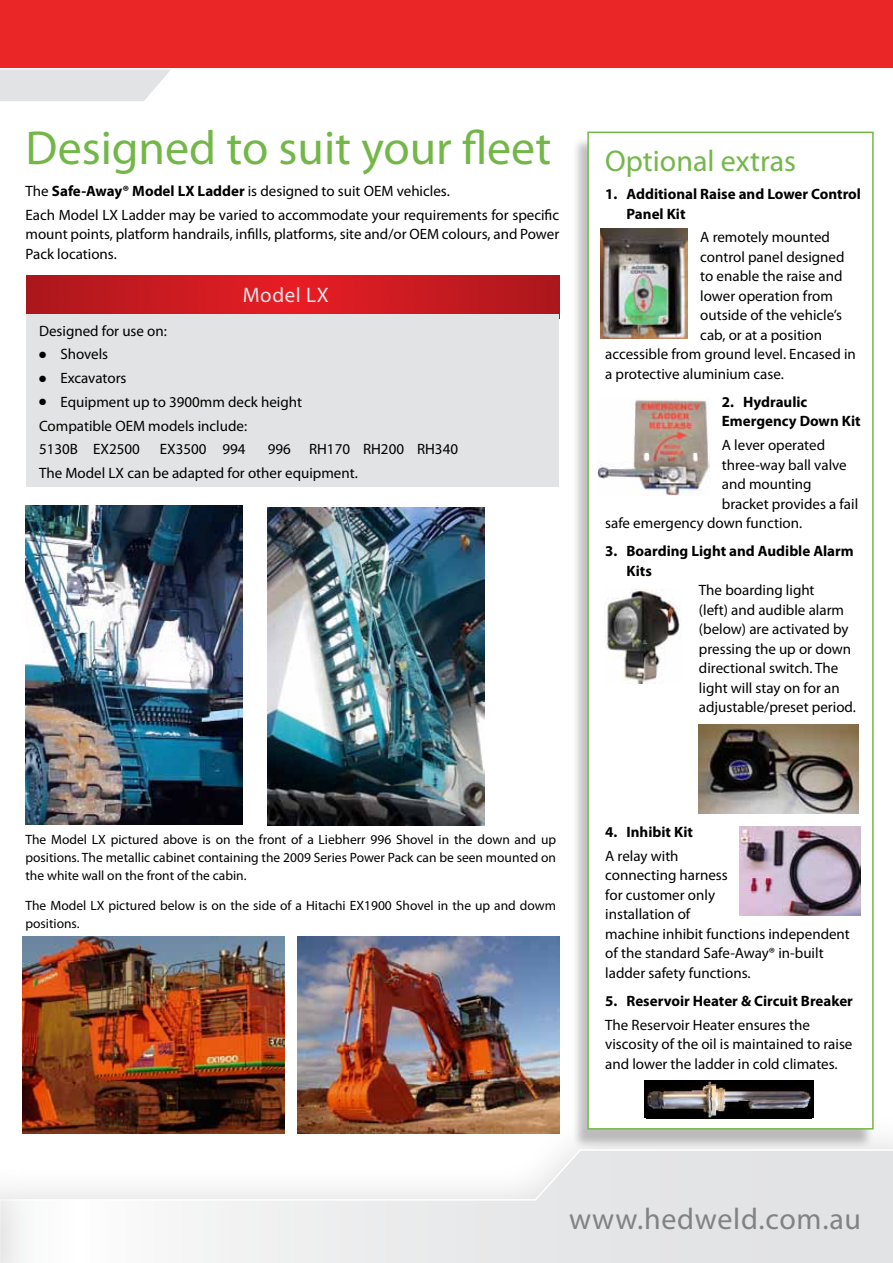
<style>
.page{position:relative;width:893px;height:1263px;background:#fff}
.page>*{position:absolute;margin:0;border:0;box-sizing:border-box;transform-origin:0 0}
.t1{font:48px "Myriad Pro";color:#74b749}
.t2{font:30px "Myriad Pro";letter-spacing:.025em;color:#808285}
.t3{font:30px "Myriad Pro";color:#74b749}
.t4{font:21px "Myriad Pro";letter-spacing:.025em;color:#e6e7e8}
.t5{font:15px/19.5px "Myriad Pro";color:#000}
.t6{font:700 15px/19.5px "Myriad Pro";color:#000}
.t7{font:13.5px/18px "Myriad Pro";color:#000;text-align:justify}
.s1{font-weight:700}
</style>
<div class="page">
<div style="left:0;top:1111px;width:893px;height:152px;background:#000;opacity:.15"></div>
<svg style="left:0;top:1148px;width:893px;height:115px"></svg>
<div style="left:0;top:1161px;width:38px;height:102px;background:#f6f7f7"></div>
<svg style="left:0;top:1198px;width:2px;height:65px"></svg>
<div style="left:0;top:0;width:893px;height:69px;background:#eb2627"></div>
<svg style="left:0;top:70px;width:170px;height:31px;background:#e4e5e6"></svg>
<hr style="left:0;top:68px;width:893px;height:2px;background:#fff">
<svg style="left:27px;top:276px;width:532px;height:38px;background:#c91a20"></svg>
<div style="left:27px;top:314px;width:532px;height:173px;background:#e2e3e4"></div>
<img style="left:26px;top:506px;width:217px;height:318px">
<img style="left:267px;top:507px;width:218px;height:318px">
<img style="left:297px;top:937px;width:262px;height:196px">
<img style="left:22px;top:937px;width:262px;height:196px">
<div style="left:571px;top:136px;width:303px;height:1014px;background:#000;opacity:.25"></div>
<div style="left:587px;top:132px;width:287px;height:997px;background:#fff;border:2px solid #74b749"></div>
<img style="left:598px;top:398px;width:111px;height:98px">
<img style="left:605px;top:589px;width:75px;height:95px">
<img style="left:698px;top:724px;width:161px;height:89px">
<div style="left:644px;top:1081px;width:169px;height:37px;background:#000"></div>
<img style="left:646px;top:1081px;width:165px;height:37px">
<img style="left:601px;top:229px;width:86px;height:110px">
<img style="left:739px;top:826px;width:121px;height:90px">
<h1 class="t1" style="left:26px;top:118px;width:527px">Designed to suit your fleet</h1>
<p class="t5" style="left:26px;top:179px;width:535px;line-height:23.7px">The <span class="s1">Safe-Away® Model LX Ladder</span> is designed to suit OEM vehicles.<br>Each Model LX Ladder may be varied to accommodate your requirements for specific</p>
<p class="t5" style="left:26px;top:224px;width:535px">mount points, platform handrails, infills, platforms, site and/or OEM colours, and Power<br>Pack locations.</p>
<h3 class="t4" style="left:243px;top:282px;width:87px">Model LX</h3>
<p class="t5" style="left:39px;top:321px;width:129px">Designed for use on:</p>
<p class="t5" style="left:39px;top:344px;width:71px">● Shovels</p>
<p class="t5" style="left:39px;top:368px;width:89px">● Excavators</p>
<p class="t5" style="left:39px;top:390px;width:264px;line-height:23.7px">● Equipment up to 3900mm deck height<br>Compatible OEM models include:<br>5130B EX2500</p>
<p class="t5" style="left:39px;top:437px;width:420px;line-height:23.7px;text-indent:229px">996 RH170 RH200 RH340<br>The Model LX can be adapted for other equipment.</p>
<p class="t5" style="left:160px;top:439px;width:87px">EX3500 994</p>
<p class="t7" style="left:26px;top:830px;width:532px">The Model LX pictured above is on the front of a Liebherr 996 Shovel in the down and up positions. The metallic cabinet containing the 2009 Series Power Pack can be seen mounted on the white wall on the front of the cabin.</p>
<p class="t7" style="left:25px;top:897px;width:532px">The Model LX pictured below is on the side of a Hitachi EX1900 Shovel in the up and dowm positions.</p>
<h2 class="t3" style="left:605px;top:142px;width:192px">Optional extras</h2>
<p class="t6" style="left:626px;top:184px;width:236px;text-indent:-21px">1. Additional Raise and Lower Control<br>Panel Kit</p>
<p class="t5" style="left:700px;top:227px;width:131px">A remotely mounted</p>
<p class="t5" style="left:700px;top:247px;width:146px">control panel designed</p>
<p class="t5" style="left:700px;top:266px;width:144px">to enable the raise and</p>
<p class="t5" style="left:700px;top:286px;width:134px">lower operation from</p>
<p class="t5" style="left:700px;top:305px;width:143px">outside of the vehicle’s</p>
<p class="t5" style="left:700px;top:325px;width:123px">cab, or at a position</p>
<p class="t5" style="left:605px;top:344px;width:252px">accessible from ground level. Encased in</p>
<p class="t5" style="left:605px;top:364px;width:180px">a protective aluminium case.</p>
<p class="t6" style="left:722px;top:391px;width:140px">2. Hydraulic<br>Emergency Down Kit</p>
<p class="t5" style="left:722px;top:435px;width:105px">A lever operated</p>
<p class="t5" style="left:722px;top:454px;width:126px">three-way ball valve</p>
<p class="t5" style="left:722px;top:474px;width:91px">and mounting</p>
<p class="t5" style="left:722px;top:493px;width:138px">bracket provides a fail</p>
<p class="t5" style="left:605px;top:513px;width:198px">safe emergency down function.</p>
<p class="t6" style="left:626px;top:541px;width:229px;text-indent:-21px">3. Boarding Light and Audible Alarm<br>Kits</p>
<p class="t5" style="left:699px;top:580px;width:159px">The boarding light<br>(left) and audible alarm (below) are activated by pressing the up or down directional switch. The light will stay on for an adjustable/preset period.</p>
<p class="t6" style="left:605px;top:822px;width:89px">4. Inhibit Kit</p>
<p class="t5" style="left:605px;top:846px;width:246px">A relay with<br>connecting harness<br>for customer only<br>installation of<br>machine inhibit functions independent of the standard Safe-Away® in-built ladder safety functions.</p>
<p class="t6" style="left:605px;top:990px;width:249px">5. Reservoir Heater &amp; Circuit Breaker</p>
<p class="t5" style="left:605px;top:1015px;width:249px">The Reservoir Heater ensures the viscosity of the oil is maintained to raise and lower the ladder in cold climates.</p>
<h2 class="t2" style="left:569px;top:1200px;width:294px">www.hedweld.com.au</h2>
</div>
